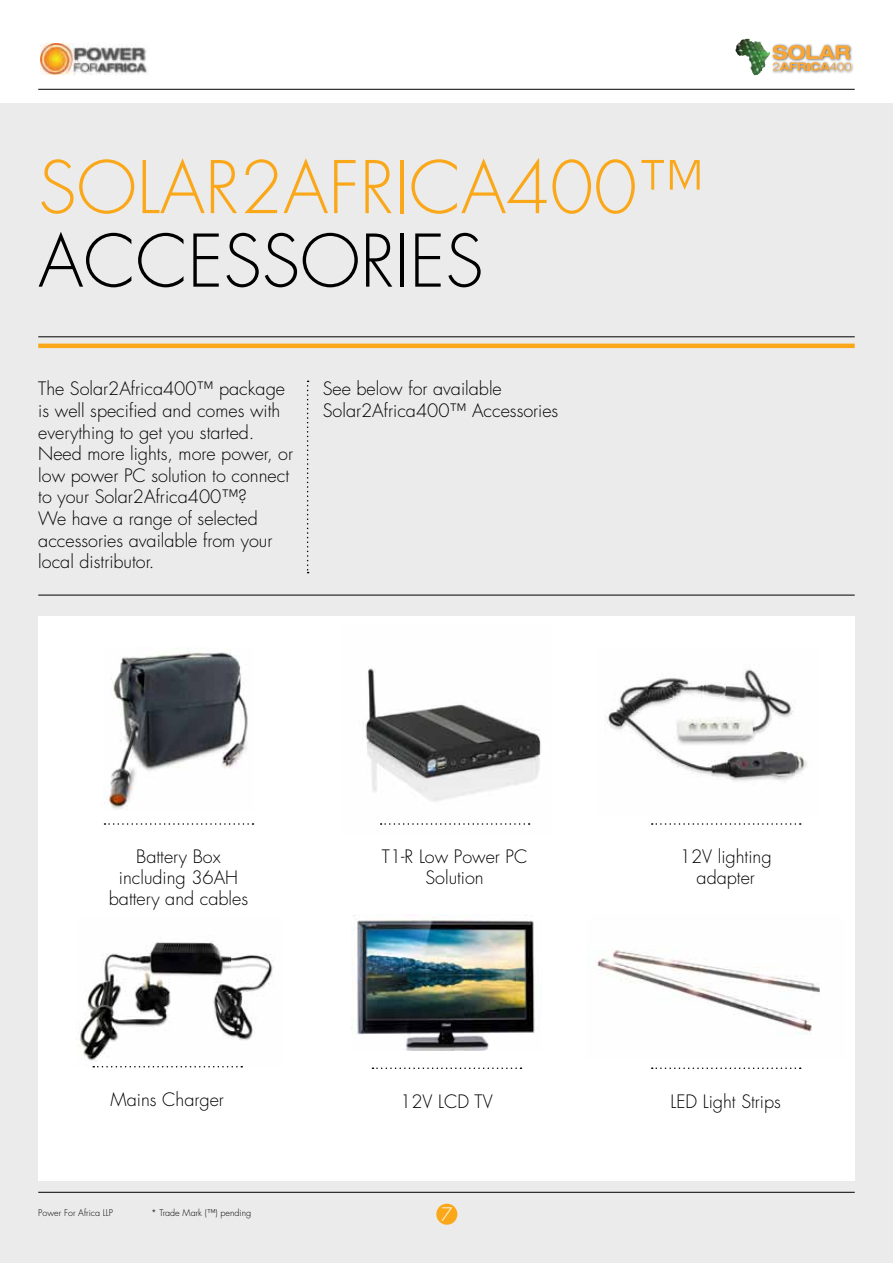
<style>
.page{position:relative;width:893px;height:1263px;background:#fff}
.page>*{position:absolute;margin:0;border:0;box-sizing:border-box;transform-origin:0 0}
.t1{font:300 70.5px "Futura Std";color:#faa81a}
.t2{font:300 70.5px "Futura Std";color:#000}
.t3{font:300 18px/21.6px "Futura Std";color:#000}
.t4{font:300 18px "Futura Std";color:#fff}
.t5{font:300 9px "Futura Std";color:#000}
</style>
<div class="page">
<div style="left:0;top:103px;width:893px;height:1160px;background:#ebebec"></div>
<div style="left:38px;top:617px;width:817px;height:564px;background:#fff"></div>
<svg style="left:307px;top:381px;width:2px;height:192px"></svg>
<hr style="left:38px;top:336px;width:817px;height:1px;background:#000">
<hr style="left:38px;top:344px;width:817px;height:4px;background:#faa81a">
<img style="left:41px;top:43px;width:106px;height:32px">
<hr style="left:38px;top:89px;width:817px;height:1px;background:#000">
<img style="left:735px;top:39px;width:15px;height:22px">
<img style="left:772px;top:43px;width:82px;height:31px">
<svg style="left:770px;top:45px;width:81px;height:26px"></svg>
<img style="left:104px;top:648px;width:144px;height:162px">
<hr style="left:38px;top:595px;width:817px;height:1px;background:#000">
<img style="left:365px;top:666px;width:176px;height:159px">
<img style="left:605px;top:669px;width:202px;height:113px">
<img style="left:76px;top:941px;width:197px;height:120px">
<svg style="left:104px;top:823px;width:149px;height:2px"></svg>
<svg style="left:381px;top:823px;width:149px;height:2px"></svg>
<svg style="left:652px;top:823px;width:149px;height:2px"></svg>
<svg style="left:93px;top:1066px;width:149px;height:1px"></svg>
<svg style="left:372px;top:1067px;width:149px;height:2px"></svg>
<svg style="left:652px;top:1067px;width:149px;height:2px"></svg>
<div style="left:436px;top:1204px;width:21px;height:21px;background:#faa81a;border-radius:50%"></div>
<hr style="left:38px;top:1192px;width:817px;height:1px;background:#000">
<img style="left:351px;top:915px;width:184px;height:135px">
<img style="left:595px;top:950px;width:225px;height:84px">
<h1 class="t1" style="left:38px;top:145px;width:667px">Solar2Afri ca400™</h1>
<h1 class="t2" style="left:38px;top:218px;width:435px">Accessori es</h1>
<p class="t3" style="left:38px;top:379px;width:256px">The Solar2Africa400™ package is well specified and comes with everything to get you started.<br>Need more lights, more power, or low power PC solution to connect to your Solar2Africa400™?<br>We have a range of selected accessories available from your local distributor.</p>
<p class="t3" style="left:323px;top:379px;width:237px">See below for available<br>Solar2Africa400™ Accessories</p>
<p class="t3" style="left:136px;top:846px;width:86px">Battery Box</p>
<p class="t3" style="left:119px;top:867px;width:108px">including 36AH</p>
<p class="t3" style="left:109px;top:889px;width:141px">battery and cables</p>
<p class="t3" style="left:382px;top:847px;width:145px;line-height:21px;text-align:center">T1-R Low Power PC<br>Solution</p>
<p class="t3" style="left:680px;top:847px;width:93px;line-height:21px;text-align:center">12V lighting adapter</p>
<p class="t3" style="left:111px;top:1089px;width:115px">Mains Charger</p>
<p class="t3" style="left:400px;top:1091px;width:85px">12V LCD TV</p>
<p class="t3" style="left:670px;top:1091px;width:112px">LED Light Strips</p>
<p class="t5" style="left:38px;top:1207px;width:76px">Power For Africa LLP</p>
<p class="t5" style="left:151px;top:1207px;width:102px">* Trade Mark (™) pending</p>
<p class="t4" style="left:441px;top:1203px;width:13px">7</p>
</div>
